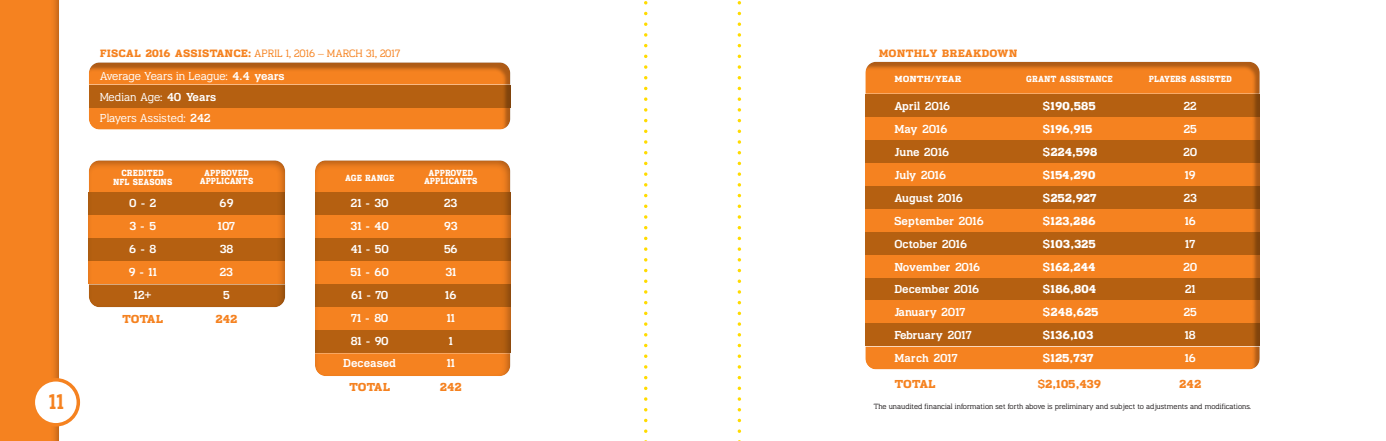
<style>
.page{position:relative;width:1386px;height:441px;background:#fff}
.page>*{position:absolute;margin:0;border:0;box-sizing:border-box;transform-origin:0 0}
.t1{font:21px "Endzone";color:#f58220}
.t2{font:11.38px/22.9px "Endzone";color:#fff;text-align:center}
.t3{font:700 11.38px/22.9px "Endzone";letter-spacing:-.015em;color:#fff}
.t4{font:300 11.38px/21px "Endzone";color:#fff}
.t5{font:700 11.38px "Endzone";letter-spacing:-.015em;color:#f58220}
.t6{font:300 10.5px "Endzone";color:#f58220}
.t7{font:700 10.5px "Endzone";color:#f58220}
.t8{font:700 8.75px/8.8px "Endzone";color:#fff;text-align:center;scale:.87 1}
.t9{font:700 8.75px "Endzone";color:#fff}
.t10{font:300 7.44px "Endzone";color:#231f20}
.s1{font-weight:700}
.s2{font-weight:400}
</style>
<div class="page">
<div style="left:314px;top:160px;width:198px;height:216px;background:#231f20;opacity:.34"></div>
<div style="left:864px;top:61px;width:396px;height:309px;background:#231f20;opacity:.34"></div>
<div style="left:88px;top:160px;width:204px;height:150px;background:#231f20;opacity:.34"></div>
<div style="left:0;top:0;width:60px;height:441px;background:#231f20;opacity:.34"></div>
<div style="left:33px;top:380px;width:45px;height:45px;background:#fff;border-radius:50%"></div>
<div style="left:32px;top:378px;width:48px;height:49px;border:4px solid #f58220;border-radius:50%"></div>
<div style="left:88px;top:61px;width:424px;height:69px;background:#231f20;opacity:.34"></div>
<svg style="left:644px;top:1px;width:4px;height:440px"></svg>
<svg style="left:738px;top:1px;width:3px;height:440px"></svg>
<p class="t6" style="left:100px;top:48px;width:302px"><span class="s1">FISCAL 2016 ASSISTANCE:</span> APRIL 1, 2016 – MARCH 31, 2017</p>
<p class="t4" style="left:100px;top:65px;width:186px">Average Years in League: <span class="s2">4.4 years<br></span>Median Age: <span class="s2">40 Years<br></span>Players Assisted: <span class="s2">242</span></p>
<p class="t8" style="left:113px;top:168px;width:70px;line-height:9.6px">CREDITED<br>NFL SEASONS</p>
<p class="t8" style="left:424px;top:168px;width:63px">APPROVED<br>APPLICANTS</p>
<p class="t8" style="left:200px;top:168px;width:63px">APPROVED<br>APPLICANTS</p>
<p class="t8" style="left:345px;top:174px;width:58px">AGE RANGE</p>
<p class="t2" style="left:129px;top:192px;width:30px">0 - 2<br>3 - 5<br>6 - 8<br>9 - 11<br>12+</p>
<p class="t5" style="left:122px;top:312px;width:43px">TOTAL</p>
<p class="t2" style="left:218px;top:192px;width:19px">69<br>107<br>38<br>23<br>5</p>
<p class="t5" style="left:216px;top:312px;width:24px">242</p>
<p class="t2" style="left:351px;top:192px;width:40px;text-align:justify">21 - 30<br>31 - 40<br>41 - 50<br>51 - 60<br>61 - 70<br>71 - 80<br>81 - 90</p>
<p class="t2" style="left:343px;top:352px;width:54px">Deceased</p>
<p class="t5" style="left:349px;top:380px;width:43px">TOTAL</p>
<p class="t2" style="left:444px;top:192px;width:15px">23<br>93<br>56<br>31<br>16<br>11<br>1</p>
<p class="t2" style="left:447px;top:352px;width:10px">11</p>
<p class="t5" style="left:440px;top:380px;width:24px">242</p>
<p class="t7" style="left:879px;top:47px;width:140px">MONTHLY BREAKDOWN</p>
<p class="t9" style="left:894px;top:74px;width:69px">MONTH/YEAR</p>
<p class="t2" style="left:894px;top:94px;width:91px;text-align:left">April 2016<br>May 2016<br>June 2016<br>July 2016<br>August 2016<br>September 2016<br>October 2016<br>November 2016<br>December 2016<br>January 2017<br>February 2017<br>March 2017</p>
<p class="t5" style="left:894px;top:377px;width:43px">TOTAL</p>
<p class="t8" style="left:1026px;top:75px;width:101px">GRANT ASSISTANCE</p>
<p class="t3" style="left:1043px;top:94px;width:57px"><span class="s2">$</span>190,585 <span class="s2">$</span>196,915 <span class="s2">$</span>224,598 <span class="s2">$</span>154,290 <span class="s2">$</span>252,927 <span class="s2">$</span>123,286 <span class="s2">$</span>103,325 <span class="s2">$</span>162,244 <span class="s2">$</span>186,804 <span class="s2">$</span>248,625 <span class="s2">$</span>136,103 <span class="s2">$</span>125,737</p>
<p class="t5" style="left:1038px;top:377px;width:65px"><span class="s2">$</span>2,105,439</p>
<p class="t8" style="left:1149px;top:75px;width:97px">PLAYERS ASSISTED</p>
<p class="t2" style="left:1183px;top:94px;width:15px;text-align:left">22<br>25<br>20<br>19<br>23<br>16<br>17<br>20<br>21<br>25<br>18<br>16</p>
<p class="t5" style="left:1179px;top:377px;width:24px">242</p>
<h1 class="t1" style="left:49px;top:390px;width:17px">11</h1>
<p class="t10" style="left:874px;top:402px;width:379px">The unaudited financial information set forth above is preliminary and subject to adjustments and modifications.</p>
</div>
